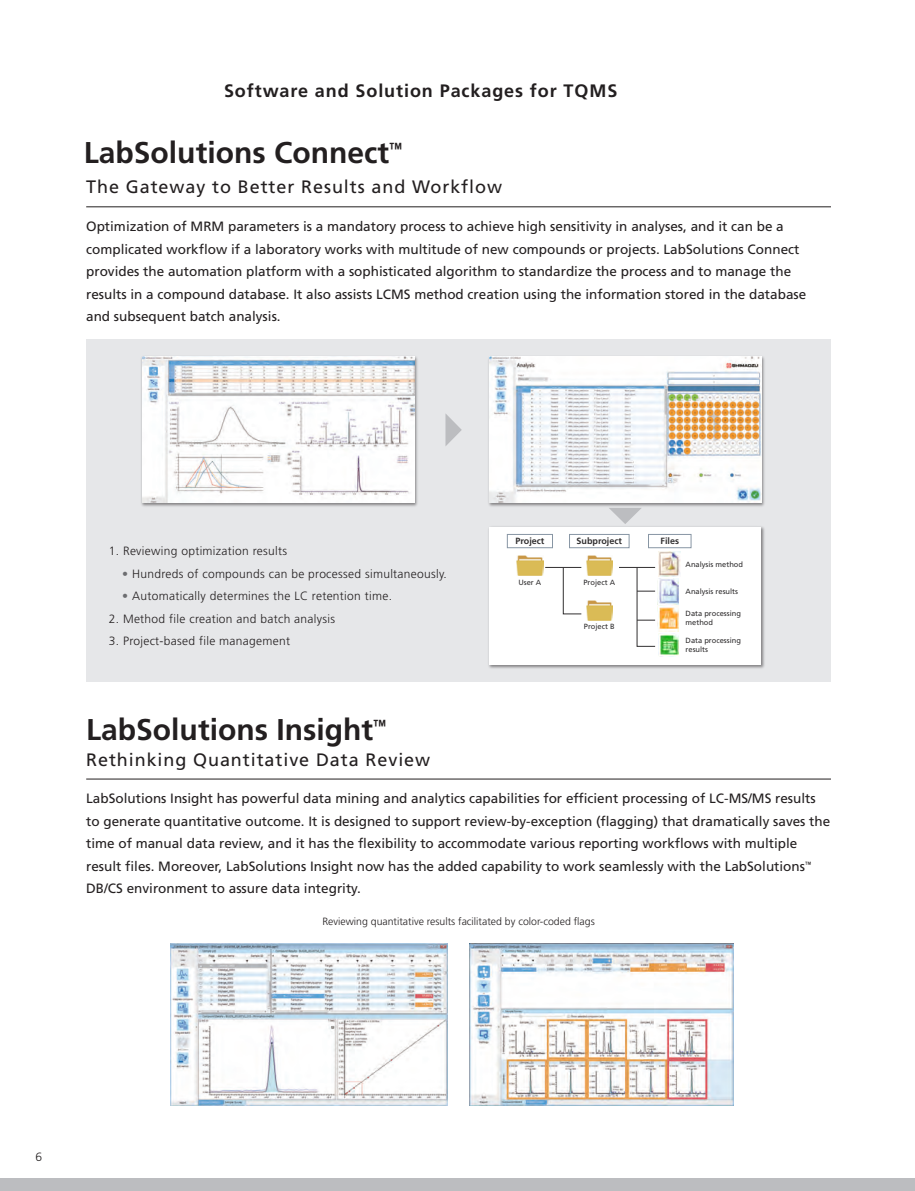
<style>
.page{position:relative;width:915px;height:1191px;background:#fff}
.page>*{position:absolute;margin:0;border:0;box-sizing:border-box;transform-origin:0 0}
.t1{font:700 30px "Frutiger";color:#231f20}
.t2{font:18px "Frutiger";letter-spacing:.05em;color:#231f20}
.t3{font:700 18px "Frutiger";letter-spacing:.05em;color:#231f20}
.t4{font:13.5px/22.5px "Frutiger";color:#231f20}
.t5{font:300 12px "Frutiger";letter-spacing:.025em;color:#231f20}
.t6{font:300 10.5px "Frutiger";color:#231f20}
.t7{font:700 9px "Frutiger";color:#312f30}
.t8{font:7.5px/9px "Frutiger";color:#312f30}
.s1{color:#6c6d70}
</style>
<div class="page">
<div style="left:86px;top:340px;width:744px;height:342px;background:#e6e7e9"></div>
<svg style="left:609px;top:508px;width:32px;height:16px"></svg>
<div style="left:0;top:1178px;width:914px;height:13px;background:#bcbdc0"></div>
<img style="left:488px;top:526px;width:277px;height:143px">
<div style="left:489px;top:527px;width:271px;height:138px;background:#fff"></div>
<img style="left:516px;top:555px;width:27px;height:21px">
<img style="left:586px;top:555px;width:26px;height:21px">
<img style="left:586px;top:600px;width:26px;height:20px">
<img style="left:657px;top:606px;width:21px;height:25px">
<img style="left:658px;top:633px;width:20px;height:24px">
<img style="left:658px;top:551px;width:22px;height:25px">
<img style="left:657px;top:578px;width:21px;height:26px">
<hr style="left:545px;top:567px;width:36px;height:1px;background:#312f30">
<svg style="left:562px;top:567px;width:19px;height:47px"></svg>
<hr style="left:618px;top:567px;width:37px;height:1px;background:#312f30">
<svg style="left:636px;top:567px;width:19px;height:80px"></svg>
<div style="left:507px;top:534px;width:45px;height:14px;border:1px solid #8896a4"></div>
<div style="left:569px;top:534px;width:60px;height:14px;border:1px solid #8896a4"></div>
<div style="left:648px;top:534px;width:43px;height:14px;border:1px solid #8896a4"></div>
<img style="left:488px;top:356px;width:277px;height:151px">
<img style="left:489px;top:357px;width:271px;height:146px">
<img style="left:141px;top:356px;width:277px;height:151px">
<img style="left:142px;top:357px;width:272px;height:146px">
<img style="left:171px;top:943px;width:277px;height:162px">
<img style="left:469px;top:943px;width:264px;height:162px">
<svg style="left:445px;top:414px;width:16px;height:32px"></svg>
<hr style="left:86px;top:206px;width:744px;height:1px;background:#231f20">
<hr style="left:86px;top:779px;width:744px;height:1px;background:#231f20">
<h2 class="t3" style="left:224px;top:80px;width:394px">Software and Solution Packages for TQMS</h2>
<h1 class="t1" style="left:84px;top:134px;width:319px">LabSolutions Connect<sup>™</sup></h1>
<h2 class="t2" style="left:86px;top:176px;width:417px">The Gateway to Better Results and Workflow</h2>
<p class="t4" style="left:86px;top:215px;width:721px">Optimization of MRM parameters is a mandatory process to achieve high sensitivity in analyses, and it can be a complicated workflow if a laboratory works with multitude of new compounds or projects. LabSolutions Connect provides the automation platform with a sophisticated algorithm to standardize the process and to manage the results in a compound database. It also assists LCMS method creation using the information stored in the database and subsequent batch analysis.</p>
<p class="t5" style="left:109px;top:544px;width:180px">1. Reviewing optimization results</p>
<p class="t5" style="left:122px;top:566px;width:326px"><span class="s1">•</span> Hundreds of compounds can be processed simultaneously.</p>
<p class="t5" style="left:122px;top:589px;width:271px"><span class="s1">•</span> Automatically determines the LC retention time.</p>
<p class="t5" style="left:109px;top:611px;width:228px">2. Method file creation and batch analysis</p>
<p class="t5" style="left:109px;top:634px;width:183px">3. Project-based file management</p>
<h1 class="t1" style="left:86px;top:711px;width:301px">LabSolutions Insight<sup>™</sup></h1>
<h2 class="t2" style="left:86px;top:749px;width:345px">Rethinking Quantitative Data Review</h2>
<p class="t7" style="left:515px;top:536px;width:30px">Project</p>
<p class="t7" style="left:576px;top:536px;width:47px">Subproject</p>
<p class="t7" style="left:660px;top:536px;width:20px">Files</p>
<p class="t8" style="left:518px;top:578px;width:24px">User A</p>
<p class="t8" style="left:583px;top:578px;width:33px">Project A</p>
<p class="t8" style="left:685px;top:560px;width:59px">Analysis method</p>
<p class="t8" style="left:685px;top:586px;width:54px">Analysis results</p>
<p class="t8" style="left:685px;top:609px;width:57px">Data processing method</p>
<p class="t8" style="left:685px;top:635px;width:57px">Data processing results</p>
<p class="t8" style="left:583px;top:622px;width:32px">Project B</p>
<p class="t4" style="left:86px;top:787px;width:745px">LabSolutions Insight has powerful data mining and analytics capabilities for efficient processing of LC-MS/MS results to generate quantitative outcome. It is designed to support review-by-exception (flagging) that dramatically saves the time of manual data review, and it has the flexibility to accommodate various reporting workflows with multiple result files. Moreover, LabSolutions Insight now has the added capability to work seamlessly with the LabSolutions<sup>™ </sup>DB/CS environment to assure data integrity.</p>
<p class="t6" style="left:322px;top:915px;width:274px">Reviewing quantitative results facilitated by color-coded flags</p>
<p class="t5" style="left:35px;top:1149px;width:8px">6</p>
</div>
